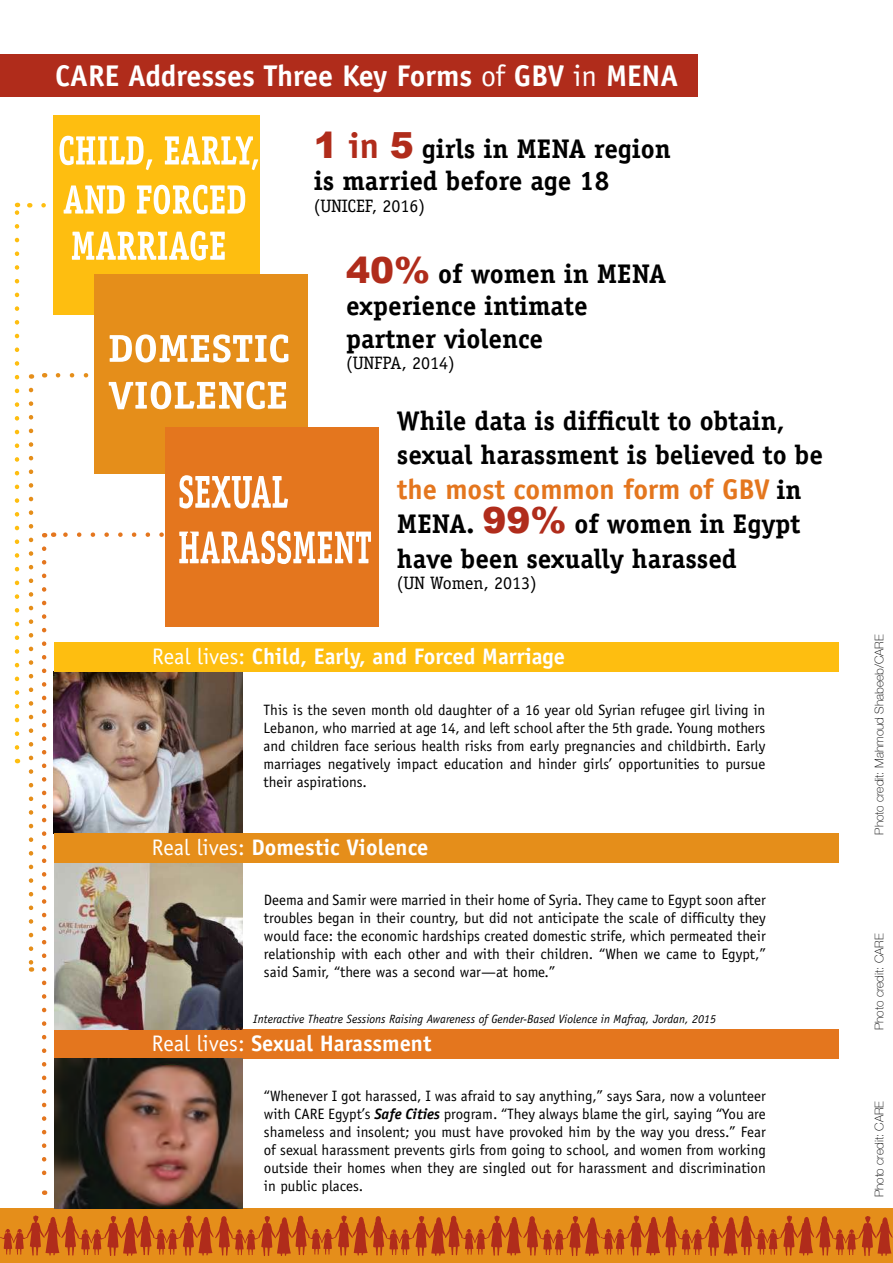
<style>
.page{position:relative;width:893px;height:1263px;background:#fff}
.page>*{position:absolute;margin:0;border:0;box-sizing:border-box;transform-origin:0 0}
.t1{font:700 30px "Officina Sans Std";color:#fff}
.t2{font:700 28.5px "Officina Sans Std";color:#e4761e}
.t3{font:700 27px/32.4px "Officina Serif Std";color:#000}
.t4{font:700 22.5px "Officina Sans Std";color:#fff}
.t5{font:18px "Officina Serif Std";color:#000}
.t6{font:15px/18px "Officina Sans Std";color:#000;text-align:justify}
.t7{font:italic 12px "Officina Sans Std";color:#000}
.t8{font:100 12px "Helvetica Neue";color:#000}
.s1{font-weight:400}
.s2{font-family:"Arial";font-weight:900;font-size:36px;color:#b02c1b}
.s3{font-family:"Officina Sans Std";font-size:36px;color:#b02c1b}
.s4{font-family:"Officina Serif Std";font-size:27px;color:#000}
.s5{font-weight:700;font-style:italic}
</style>
<div class="page">
<div style="left:0;top:1209px;width:893px;height:54px;background:#e58e1a"></div>
<svg style="left:0;top:1215px;width:893px;height:41px"></svg>
<div style="left:53px;top:115px;width:207px;height:199px;background:#febe10"></div>
<div style="left:94px;top:274px;width:214px;height:199px;background:#e58e1a"></div>
<div style="left:165px;top:427px;width:214px;height:199px;background:#e4761e"></div>
<svg style="left:72px;top:231px;width:153px;height:29px"></svg>
<svg style="left:109px;top:381px;width:177px;height:28px"></svg>
<svg style="left:110px;top:334px;width:178px;height:28px"></svg>
<svg style="left:179px;top:475px;width:109px;height:33px"></svg>
<svg style="left:15px;top:203px;width:4px;height:544px"></svg>
<svg style="left:63px;top:185px;width:182px;height:29px"></svg>
<svg style="left:29px;top:390px;width:4px;height:582px"></svg>
<svg style="left:58px;top:373px;width:31px;height:4px"></svg>
<svg style="left:60px;top:136px;width:198px;height:34px"></svg>
<div style="left:0;top:54px;width:697px;height:42px;background:#b02c1b"></div>
<svg style="left:42px;top:549px;width:4px;height:646px"></svg>
<img style="left:54px;top:672px;width:188px;height:161px">
<div style="left:54px;top:642px;width:785px;height:30px;background:#febe10"></div>
<div style="left:54px;top:1029px;width:785px;height:30px;background:#e4761e"></div>
<img style="left:54px;top:863px;width:188px;height:166px">
<div style="left:54px;top:833px;width:785px;height:30px;background:#e58e1a"></div>
<img style="left:54px;top:1059px;width:188px;height:150px">
<svg style="left:63px;top:531px;width:308px;height:33px"></svg>
<h1 class="t1" style="left:55px;top:57px;width:624px">CARE Addresses Three Key Forms <span class="s1">of</span> GBV <span class="s1">in</span> MENA</h1>
<h3 class="t3" style="left:314px;top:132px;width:359px"><span class="s2">1</span> <span class="s3">in</span> <span class="s2">5</span> girls in MENA region is married before age 18</h3>
<p class="t5" style="left:314px;top:195px;width:113px">(UNICEF, 2016)</p>
<h3 class="t3" style="left:346px;top:257px;width:322px"><span class="s2">40%</span> of women in MENA experience intimate partner violence</h3>
<p class="t5" style="left:346px;top:353px;width:110px">(UNFPA, 2014)</p>
<h3 class="t3" style="left:397px;top:403px;width:428px;line-height:34.5px">While data is difficult to obtain, sexual harassment is believed to be</h3>
<h2 class="t2" style="left:397px;top:471px;width:406px">the most common form of GBV <span class="s4">in</span></h2>
<h3 class="t3" style="left:397px;top:506px;width:405px;line-height:34.5px">MENA. <span class="s2">99%</span> of women in Egypt have been sexually harassed</h3>
<p class="t5" style="left:397px;top:573px;width:141px">(UN Women, 2013)</p>
<h3 class="t4" style="left:152px;top:642px;width:414px"><span class="s1">Real lives:</span> Child, Early, and Forced Marriage</h3>
<p class="t6" style="left:264px;top:701px;width:503px">This is the seven month old daughter of a 16 year old Syrian refugee girl living in Lebanon, who married at age 14, and left school after the 5th grade. Young mothers and children face serious health risks from early pregnancies and childbirth. Early marriages negatively impact education and hinder girls’ opportunities to pursue their aspirations.</p>
<h3 class="t4" style="left:152px;top:834px;width:278px"><span class="s1">Real lives:</span> Domestic Violence</h3>
<p class="t6" style="left:264px;top:891px;width:503px">Deema and Samir were married in their home of Syria. They came to Egypt soon after troubles began in their country, but did not anticipate the scale of difficulty they would face: the economic hardships created domestic strife, which permeated their relationship with each other and with their children. “When we came to Egypt,” said Samir, “there was a second war—at home.”</p>
<p class="t7" style="left:253px;top:1012px;width:464px">Interactive Theatre Sessions Raising Awareness of Gender-Based Violence in Mafraq, Jordan, 2015</p>
<h3 class="t4" style="left:152px;top:1029px;width:281px"><span class="s1">Real lives:</span> Sexual Harassment</h3>
<p class="t6" style="left:264px;top:1087px;width:503px">“Whenever I got harassed, I was afraid to say anything,” says Sara, now a volunteer with CARE Egypt’s <span class="s5">Safe Cities</span> program. “They always blame the girl, saying “You are shameless and insolent; you must have provoked him by the way you dress.” Fear of sexual harassment prevents girls from going to school, and women from working outside their homes when they are singled out for harassment and discrimination in public places.</p>
<p class="t8" style="left:870px;top:834px;width:201px;rotate:-90deg">Photo credit: Mahmoud Shabeeb/CARE</p>
<p class="t8" style="left:870px;top:1030px;width:98px;rotate:-90deg">Photo credit: CARE</p>
<p class="t8" style="left:870px;top:1197px;width:98px;rotate:-90deg">Photo credit: CARE</p>
</div>
